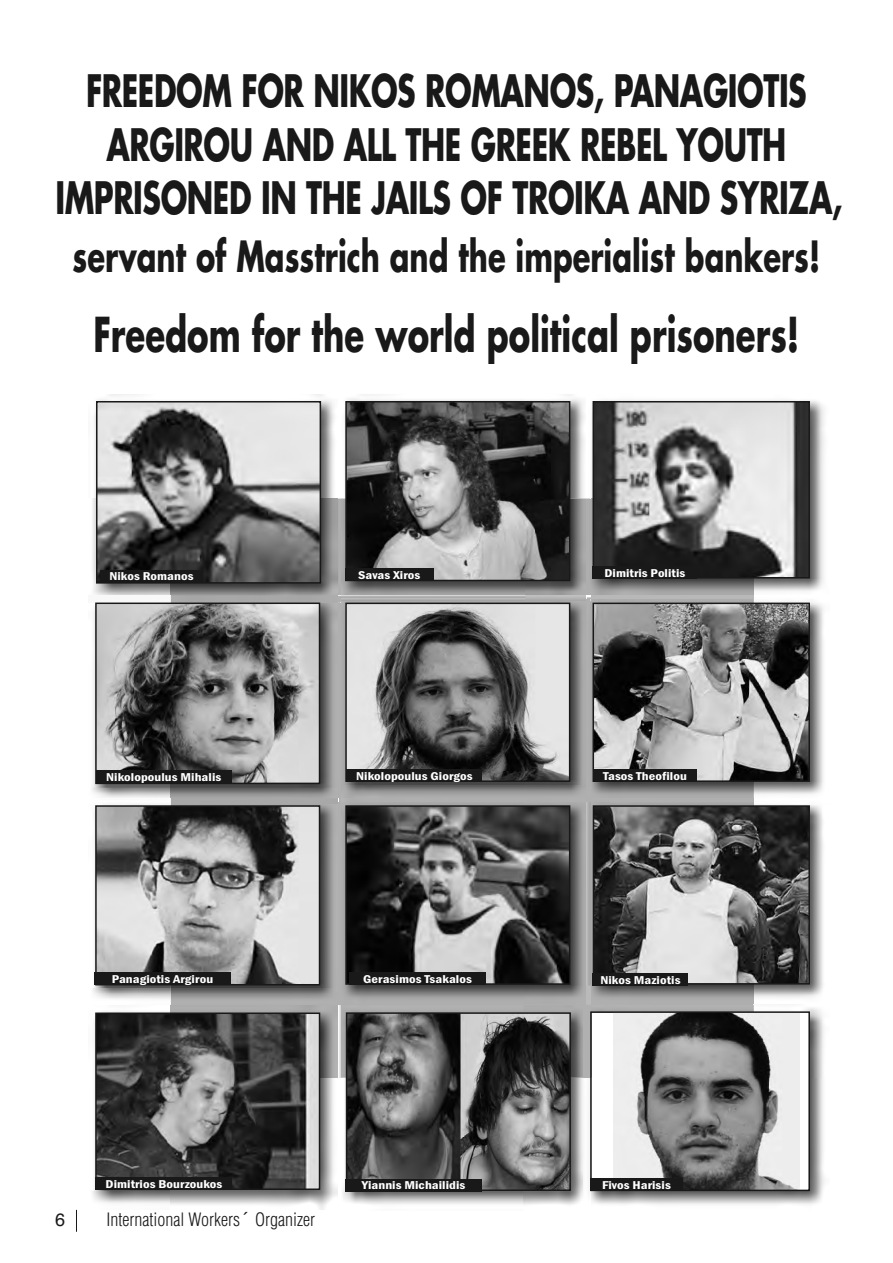
<style>
.page{position:relative;width:893px;height:1263px;background:#fff}
.page>*{position:absolute;margin:0;border:0;box-sizing:border-box;transform-origin:0 0}
.t1{font:700 46.8px "Futura";color:#191919;scale:.69 1}
.t2{font:700 43.5px/53.7px "Futura";letter-spacing:-.015em;color:#191919;text-align:center;scale:.69 1}
.t3{font:700 41.85px "Futura";color:#191919;scale:.69 1}
.t4{font:300 condensed 18px "Helvetica";color:#191919}
.t5{font:18px "Helvetica";color:#191919}
.t6{font:600 condensed 11.85px "Franklin Gothic";letter-spacing:.005em;color:#fff;scale:1.21 1}
.s1{font-family:"Lucida Grande";font-weight:400;font-stretch:normal}
</style>
<div class="page">
<svg style="left:76px;top:1210px;width:1px;height:22px"></svg>
<img style="left:94px;top:394px;width:491px;height:104px">
<img style="left:92px;top:498px;width:246px;height:105px">
<img style="left:99px;top:404px;width:219px;height:177px">
<div style="left:96px;top:401px;width:225px;height:183px;border:2px solid #191919"></div>
<img style="left:92px;top:603px;width:248px;height:195px">
<img style="left:98px;top:605px;width:219px;height:176px">
<div style="left:95px;top:602px;width:225px;height:182px;border:2px solid #191919"></div>
<img style="left:340px;top:601px;width:250px;height:198px">
<img style="left:348px;top:606px;width:219px;height:173px">
<div style="left:345px;top:603px;width:225px;height:179px;border:2px solid #191919"></div>
<img style="left:590px;top:400px;width:235px;height:401px">
<img style="left:595px;top:606px;width:212px;height:173px">
<div style="left:592px;top:603px;width:218px;height:179px;border:2px solid #191919"></div>
<img style="left:754px;top:798px;width:71px;height:279px">
<img style="left:340px;top:801px;width:414px;height:276px">
<img style="left:596px;top:808px;width:211px;height:173px">
<div style="left:593px;top:805px;width:217px;height:179px;border:2px solid #191919"></div>
<img style="left:341px;top:498px;width:245px;height:103px">
<img style="left:338px;top:394px;width:3px;height:201px">
<svg style="left:338px;top:595px;width:3px;height:8px"></svg>
<img style="left:348px;top:404px;width:219px;height:174px">
<div style="left:345px;top:401px;width:225px;height:180px;border:2px solid #191919"></div>
<img style="left:92px;top:804px;width:248px;height:405px">
<img style="left:98px;top:808px;width:219px;height:174px">
<div style="left:95px;top:805px;width:225px;height:180px;border:2px solid #191919"></div>
<img style="left:586px;top:801px;width:4px;height:203px">
<svg style="left:586px;top:798px;width:4px;height:3px"></svg>
<img style="left:338px;top:804px;width:2px;height:200px">
<img style="left:348px;top:808px;width:219px;height:174px">
<div style="left:345px;top:805px;width:225px;height:180px;border:2px solid #191919"></div>
<img style="left:339px;top:1077px;width:486px;height:132px">
<img style="left:349px;top:1015px;width:219px;height:173px">
<div style="left:346px;top:1012px;width:225px;height:179px;border:2px solid #191919"></div>
<img style="left:583px;top:1005px;width:8px;height:204px">
<div style="left:592px;top:1013px;width:216px;height:176px;background:#fff"></div>
<img style="left:613px;top:1014px;width:186px;height:174px">
<div style="left:590px;top:1011px;width:220px;height:180px;border:2px solid #191919"></div>
<img style="left:590px;top:498px;width:164px;height:98px">
<img style="left:591px;top:596px;width:234px;height:2px">
<svg style="left:586px;top:596px;width:5px;height:5px"></svg>
<img style="left:595px;top:404px;width:212px;height:171px">
<div style="left:592px;top:401px;width:218px;height:177px;border:2px solid #191919"></div>
<img style="left:98px;top:1015px;width:219px;height:172px">
<div style="left:95px;top:1012px;width:225px;height:178px;border:2px solid #191919"></div>
<div style="left:100px;top:570px;width:103px;height:13px;background:#191919"></div>
<div style="left:96px;top:770px;width:136px;height:13px;background:#191919"></div>
<div style="left:346px;top:769px;width:136px;height:13px;background:#191919"></div>
<div style="left:593px;top:769px;width:104px;height:13px;background:#191919"></div>
<div style="left:345px;top:568px;width:88px;height:13px;background:#191919"></div>
<div style="left:94px;top:972px;width:137px;height:13px;background:#191919"></div>
<div style="left:349px;top:972px;width:137px;height:13px;background:#191919"></div>
<div style="left:592px;top:973px;width:96px;height:13px;background:#191919"></div>
<div style="left:592px;top:566px;width:105px;height:13px;background:#191919"></div>
<div style="left:96px;top:1177px;width:136px;height:13px;background:#191919"></div>
<div style="left:345px;top:1179px;width:137px;height:12px;background:#191919"></div>
<div style="left:590px;top:1178px;width:93px;height:13px;background:#191919"></div>
<h2 class="t2" style="left:55px;top:68px;width:1142px">FREEDOM FOR NIKOS ROMANOS, PANAGIOTIS<br>ARGIROU AND ALL THE GREEK REBEL YOUTH<br>IMPRISONED IN THE JAILS OF TROIKA AND SYRIZA,</h2>
<h3 class="t3" style="left:73px;top:238px;width:1085px">servant of Masstrich and the imperialist bankers!</h3>
<h1 class="t1" style="left:93px;top:313px;width:1025px">Freedom for the world political prisoners!</h1>
<p class="t6" style="left:109px;top:569px;width:71px">Nikos Romanos</p>
<p class="t6" style="left:358px;top:568px;width:53px">Savas Xiros</p>
<p class="t6" style="left:604px;top:566px;width:68px">Dimitris Politis</p>
<p class="t6" style="left:106px;top:770px;width:97px">Nikolopoulus Mihalis</p>
<p class="t6" style="left:356px;top:769px;width:98px">Nikolopoulus Giorgos</p>
<p class="t6" style="left:603px;top:769px;width:71px">Tasos Theofilou</p>
<p class="t6" style="left:112px;top:971px;width:85px">Panagiotis Argirou</p>
<p class="t6" style="left:363px;top:971px;width:91px">Gerasimos Tsakalos</p>
<p class="t6" style="left:600px;top:973px;width:68px">Nikos Maziotis</p>
<p class="t6" style="left:106px;top:1177px;width:98px">Dimitrios Bourzoukos</p>
<p class="t6" style="left:362px;top:1178px;width:87px">Yiannis Michailidis</p>
<p class="t6" style="left:602px;top:1178px;width:58px">Fivos Harisis</p>
<h3 class="t5" style="left:55px;top:1209px;width:12px">6</h3>
<h3 class="t4" style="left:107px;top:1212px;width:210px">International Workers<span class="s1">´</span> Organizer</h3>
</div>
